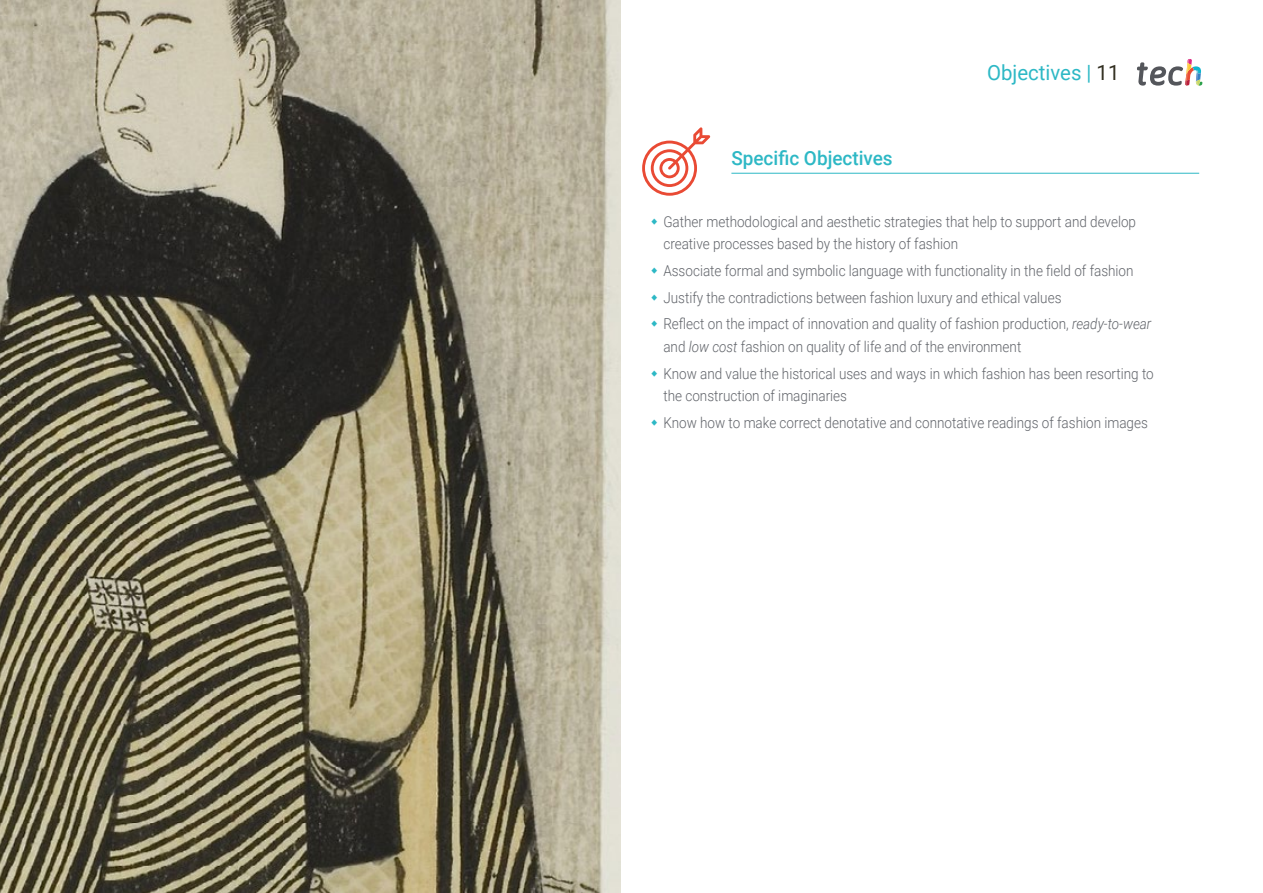
<style>
.page{position:relative;width:1263px;height:893px;background:#fff}
.page>*{position:absolute;margin:0;border:0;box-sizing:border-box;transform-origin:0 0}
.t1{font:21px "Roboto";color:#2db8c5}
.t2{font:500 19.5px "Roboto";color:#2db8c5}
.t3{font:300 15px/26.7px "Roboto";color:#61646a;scale:.9 1}
.s1{color:#312e20}
.s2{font-style:italic}
</style>
<div class="page">
<hr style="left:731px;top:173px;width:468px;height:1px;background:#2db8c5">
<svg style="left:642px;top:127px;width:68px;height:69px"></svg>
<img style="left:0;top:0;width:621px;height:893px">
<svg style="left:1137px;top:59px;width:65px;height:27px"></svg>
<h2 class="t2" style="left:731px;top:144px;width:163px">Specific Objectives</h2>
<h1 class="t1" style="left:987px;top:57px;width:134px">Objectives | <span class="s1">11</span></h1>
<p class="t3" style="left:663px;top:210px;width:527px;line-height:22.5px">Gather methodological and aesthetic strategies that help to support and develop creative processes based by the history of fashion</p>
<p class="t3" style="left:663px;top:257px;width:544px">Associate formal and symbolic language with functionality in the field of fashion<br>Justify the contradictions between fashion luxury and ethical values<br>Reflect on the impact of innovation and quality of fashion production, <span class="s2">ready-to-wear</span></p>
<p class="t3" style="left:663px;top:333px;width:546px">and <span class="s2">low cost</span> fashion on quality of life and of the environment<br>Know and value the historical uses and ways in which fashion has been resorting to</p>
<p class="t3" style="left:663px;top:382px;width:540px">the construction of imaginaries<br>Know how to make correct denotative and connotative readings of fashion images</p>
</div>
